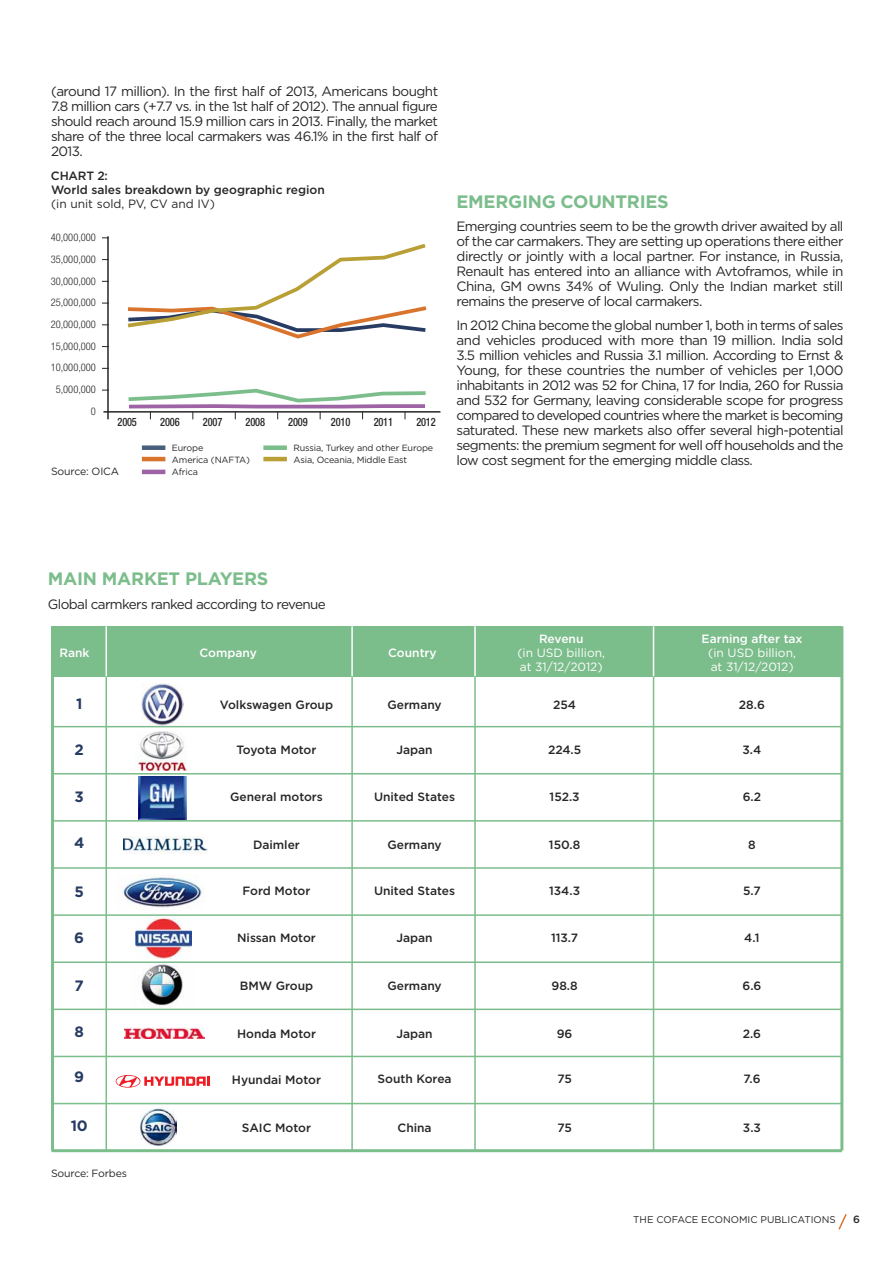
<style>
.page{position:relative;width:893px;height:1263px;background:#fff}
.page>*{position:absolute;margin:0;border:0;box-sizing:border-box;transform-origin:0 0}
.t1{font:700 18px "Gotham";letter-spacing:-.015em;color:#7cbd8c}
.t2{font:700 15px "Gotham";color:#283c63}
.t3{font:13.5px/15px "Gotham";letter-spacing:-.045em;color:#272627;text-align:justify}
.t4{font:500 12px/14.4px "Gotham";color:#272627}
.t5{font:12px "Gotham";color:#fff}
.t6{font:500 12px "Gotham";color:#fff}
.t7{font:12px "Gotham";color:#272627}
.t8{font:500 condensed 11.55px "Helvetica Neue";letter-spacing:-.015em;color:#272627;scale:.9 1}
.t9{font:300 condensed 10.5px/21.6px "Helvetica Neue LT Std";color:#272627;text-align:right}
.t10{font:10.5px "Gotham";letter-spacing:-.015em;color:#272627}
.t11{font:500 10.5px "Gotham";color:#272627}
.t12{font:9.75px "Gotham";color:#272627}
.t13{font:9px/12px "Gotham";letter-spacing:-.015em;color:#272627}
</style>
<div class="page">
<div style="left:51px;top:626px;width:791px;height:51px;background:#7cbd8c"></div>
<hr style="left:106px;top:626px;width:1px;height:526px;background:#7cbd8c">
<hr style="left:51px;top:626px;width:3px;height:524px;background:#7cbd8c">
<hr style="left:351px;top:626px;width:2px;height:526px;background:#7cbd8c">
<hr style="left:474px;top:626px;width:2px;height:524px;background:#7cbd8c">
<hr style="left:653px;top:626px;width:1px;height:525px;background:#7cbd8c">
<hr style="left:106px;top:626px;width:1px;height:50px;background:#fff">
<hr style="left:351px;top:626px;width:2px;height:50px;background:#fff">
<hr style="left:474px;top:626px;width:2px;height:50px;background:#fff">
<hr style="left:653px;top:626px;width:1px;height:50px;background:#fff">
<hr style="left:840px;top:626px;width:3px;height:524px;background:#7cbd8c">
<img style="left:142px;top:684px;width:41px;height:41px">
<img style="left:141px;top:963px;width:42px;height:43px">
<img style="left:138px;top:731px;width:49px;height:40px">
<img style="left:119px;top:874px;width:85px;height:35px">
<img style="left:138px;top:776px;width:48px;height:44px">
<img style="left:123px;top:837px;width:85px;height:16px">
<img style="left:136px;top:917px;width:55px;height:41px">
<img style="left:124px;top:1027px;width:80px;height:12px">
<svg style="left:116px;top:1075px;width:24px;height:13px"></svg>
<svg style="left:116px;top:1076px;width:94px;height:11px"></svg>
<img style="left:140px;top:1107px;width:37px;height:39px">
<hr style="left:51px;top:726px;width:791px;height:1px;background:#7cbd8c">
<hr style="left:51px;top:773px;width:791px;height:1px;background:#7cbd8c">
<hr style="left:51px;top:820px;width:791px;height:2px;background:#7cbd8c">
<hr style="left:51px;top:867px;width:791px;height:2px;background:#7cbd8c">
<hr style="left:51px;top:914px;width:791px;height:2px;background:#7cbd8c">
<hr style="left:51px;top:961px;width:791px;height:2px;background:#7cbd8c">
<hr style="left:51px;top:1008px;width:791px;height:2px;background:#7cbd8c">
<hr style="left:51px;top:1056px;width:791px;height:1px;background:#7cbd8c">
<hr style="left:51px;top:1103px;width:791px;height:1px;background:#7cbd8c">
<hr style="left:51px;top:1149px;width:791px;height:3px;background:#7cbd8c">
<hr style="left:142px;top:457px;width:23px;height:4px;background:#d9742d">
<div style="left:142px;top:445px;width:23px;height:5px;background:#485f7e"></div>
<hr style="left:142px;top:470px;width:23px;height:4px;background:#9d63a5">
<hr style="left:263px;top:457px;width:24px;height:4px;background:#b9a036">
<div style="left:263px;top:445px;width:24px;height:5px;background:#7cbd8c"></div>
<hr style="left:103px;top:411px;width:337px;height:2px;background:#272627">
<hr style="left:107px;top:236px;width:2px;height:183px;background:#272627">
<svg style="left:127px;top:243px;width:300px;height:96px"></svg>
<svg style="left:125px;top:388px;width:304px;height:31px"></svg>
<svg style="left:838px;top:1214px;width:9px;height:16px"></svg>
<p class="t3" style="left:51px;top:83px;width:389px">(around 17 million). In the first half of 2013, Americans bought 7.8 million cars (+7.7 vs. in the 1st half of 2012). The annual figure should reach around 15.9 million cars in 2013. Finally, the market share of the three local carmakers was 46.1% in the first half of 2013.</p>
<p class="t4" style="left:51px;top:168px;width:275px">CHART 2:<br>World sales breakdown by geographic region</p>
<p class="t7" style="left:51px;top:197px;width:166px">(in unit sold, PV, CV and IV)</p>
<p class="t9" style="left:51px;top:228px;width:47px">40,000,000<br>35,000,000<br>30,000,000<br>25,000,000<br>20,000,000<br>15,000,000<br>10,000,000<br>5,000,000<br>0</p>
<p class="t8" style="left:118px;top:417px;width:23px">2005</p>
<p class="t8" style="left:160px;top:417px;width:23px">2006</p>
<p class="t8" style="left:203px;top:417px;width:23px">2007</p>
<p class="t8" style="left:246px;top:417px;width:23px">2008</p>
<p class="t8" style="left:288px;top:417px;width:23px">2009</p>
<p class="t8" style="left:331px;top:417px;width:23px">2010</p>
<p class="t8" style="left:374px;top:417px;width:23px">2011</p>
<p class="t8" style="left:416px;top:417px;width:23px">2012</p>
<p class="t13" style="left:172px;top:441px;width:80px">Europe<br>America (NAFTA)<br>Africa</p>
<p class="t13" style="left:293px;top:441px;width:141px">Russia, Turkey and other Europe<br>Asia, Oceania, Middle East</p>
<p class="t10" style="left:51px;top:465px;width:70px">Source: OICA</p>
<h1 class="t1" style="left:457px;top:191px;width:214px">EMERGING COUNTRIES</h1>
<p class="t3" style="left:457px;top:219px;width:389px">Emerging countries seem to be the growth driver awaited by all of the car carmakers. They are setting up operations there either directly or jointly with a local partner. For instance, in Russia, Renault has entered into an alliance with Avtoframos, while in China, GM owns 34% of Wuling. Only the Indian market still remains the preserve of local carmakers.</p>
<p class="t3" style="left:457px;top:318px;width:389px">In 2012 China become the global number 1, both in terms of sales and vehicles produced with more than 19 million. India sold 3.5 million vehicles and Russia 3.1 million. According to Ernst &amp; Young, for these countries the number of vehicles per 1,000 inhabitants in 2012 was 52 for China, 17 for India, 260 for Russia and 532 for Germany, leaving considerable scope for progress compared to developed countries where the market is becoming saturated. These new markets also offer several high-potential segments: the premium segment for well off households and the low cost segment for the emerging middle class.</p>
<h1 class="t1" style="left:48px;top:568px;width:222px">MAIN MARKET PLAYERS</h1>
<p class="t3" style="left:48px;top:596px;width:279px">Global carmkers ranked according to revenue</p>
<p class="t6" style="left:539px;top:631px;width:46px">Revenu</p>
<p class="t6" style="left:702px;top:631px;width:102px">Earning after tax</p>
<p class="t6" style="left:59px;top:646px;width:32px">Rank</p>
<p class="t6" style="left:200px;top:646px;width:59px">Company</p>
<p class="t6" style="left:388px;top:646px;width:50px">Country</p>
<p class="t5" style="left:517px;top:646px;width:89px">(in USD billion,</p>
<p class="t5" style="left:708px;top:646px;width:89px">(in USD billion,</p>
<p class="t5" style="left:520px;top:660px;width:84px">at 31/12/2012)</p>
<p class="t5" style="left:711px;top:660px;width:84px">at 31/12/2012)</p>
<p class="t2" style="left:76px;top:695px;width:8px">1</p>
<p class="t4" style="left:220px;top:697px;width:115px">Volkswagen Group</p>
<p class="t4" style="left:387px;top:697px;width:56px">Germany</p>
<p class="t4" style="left:553px;top:697px;width:24px">254</p>
<p class="t4" style="left:739px;top:697px;width:28px">28.6</p>
<p class="t2" style="left:75px;top:741px;width:11px">2</p>
<p class="t4" style="left:236px;top:742px;width:81px">Toyota Motor</p>
<p class="t4" style="left:396px;top:742px;width:38px">Japan</p>
<p class="t4" style="left:548px;top:742px;width:35px">224.5</p>
<p class="t4" style="left:742px;top:742px;width:20px">3.4</p>
<p class="t2" style="left:75px;top:788px;width:11px">3</p>
<p class="t4" style="left:230px;top:789px;width:94px">General motors</p>
<p class="t4" style="left:374px;top:789px;width:83px">United States</p>
<p class="t4" style="left:550px;top:789px;width:32px">152.3</p>
<p class="t4" style="left:743px;top:789px;width:20px">6.2</p>
<p class="t4" style="left:253px;top:838px;width:48px">Daimler</p>
<p class="t4" style="left:387px;top:838px;width:56px">Germany</p>
<p class="t4" style="left:549px;top:838px;width:33px">150.8</p>
<p class="t4" style="left:748px;top:838px;width:9px">8</p>
<p class="t2" style="left:74px;top:834px;width:12px">4</p>
<p class="t2" style="left:75px;top:883px;width:11px">5</p>
<p class="t4" style="left:243px;top:884px;width:69px">Ford Motor</p>
<p class="t4" style="left:374px;top:884px;width:83px">United States</p>
<p class="t4" style="left:549px;top:884px;width:32px">134.3</p>
<p class="t4" style="left:743px;top:884px;width:19px">5.7</p>
<p class="t2" style="left:74px;top:928px;width:11px">6</p>
<p class="t2" style="left:75px;top:977px;width:11px">7</p>
<p class="t4" style="left:237px;top:930px;width:80px">Nissan Motor</p>
<p class="t4" style="left:396px;top:930px;width:38px">Japan</p>
<p class="t4" style="left:551px;top:930px;width:29px">113.7</p>
<p class="t4" style="left:744px;top:930px;width:17px">4.1</p>
<p class="t4" style="left:240px;top:979px;width:75px">BMW Group</p>
<p class="t4" style="left:387px;top:979px;width:56px">Germany</p>
<p class="t4" style="left:551px;top:979px;width:28px">98.8</p>
<p class="t4" style="left:742px;top:979px;width:20px">6.6</p>
<p class="t2" style="left:75px;top:1023px;width:11px">8</p>
<p class="t4" style="left:237px;top:1027px;width:80px">Honda Motor</p>
<p class="t4" style="left:396px;top:1026px;width:38px">Japan</p>
<p class="t4" style="left:557px;top:1026px;width:17px">96</p>
<p class="t4" style="left:743px;top:1026px;width:20px">2.6</p>
<p class="t2" style="left:74px;top:1068px;width:11px">9</p>
<p class="t4" style="left:232px;top:1072px;width:91px">Hyundai Motor</p>
<p class="t4" style="left:377px;top:1072px;width:76px">South Korea</p>
<p class="t4" style="left:557px;top:1072px;width:16px">75</p>
<p class="t4" style="left:743px;top:1072px;width:19px">7.6</p>
<p class="t2" style="left:71px;top:1117px;width:19px">10</p>
<p class="t4" style="left:242px;top:1121px;width:71px">SAIC Motor</p>
<p class="t4" style="left:397px;top:1120px;width:36px">China</p>
<p class="t4" style="left:557px;top:1120px;width:16px">75</p>
<p class="t4" style="left:743px;top:1120px;width:20px">3.3</p>
<p class="t10" style="left:51px;top:1167px;width:77px">Source: Forbes</p>
<p class="t12" style="left:633px;top:1214px;width:204px">THE COFACE ECONOMIC PUBLICATIONS</p>
<p class="t11" style="left:853px;top:1213px;width:8px">6</p>
</div>
